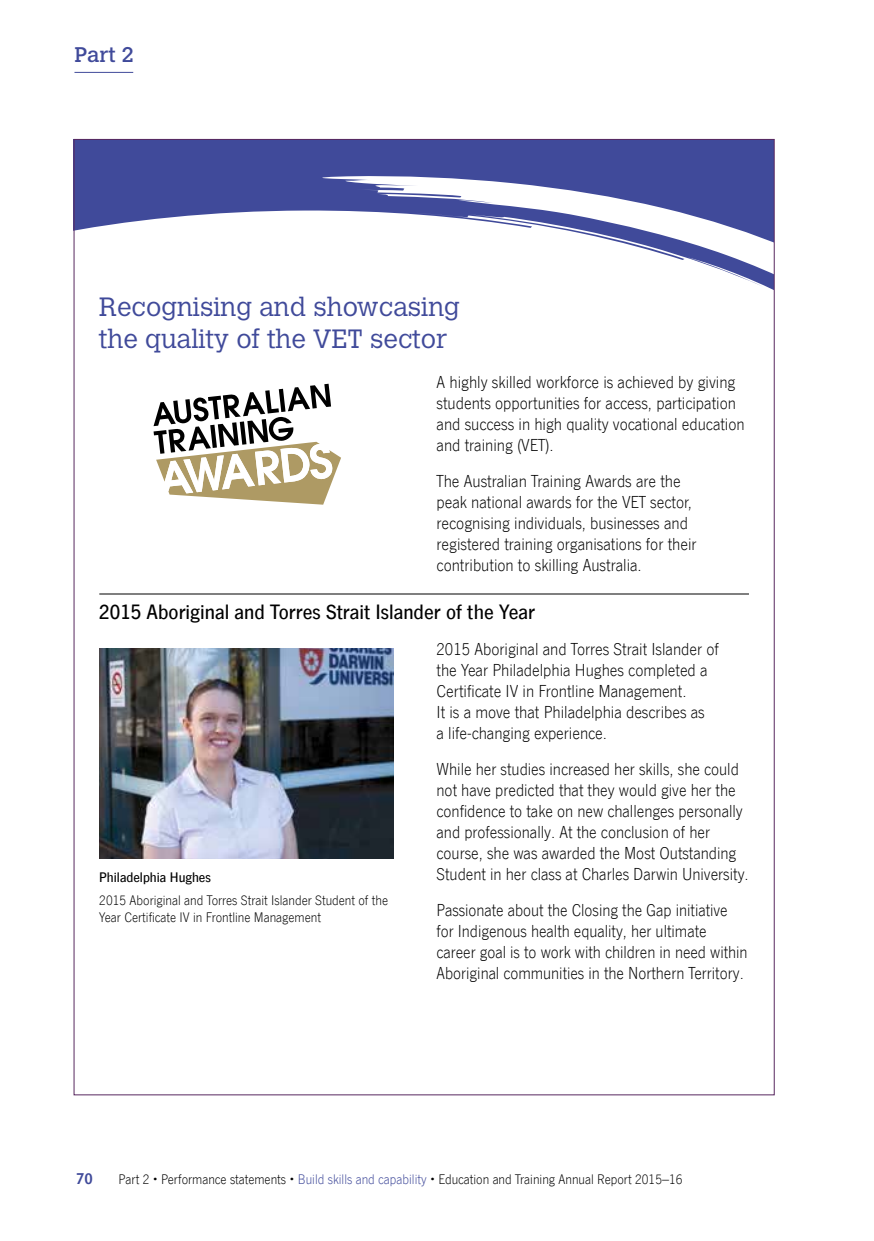
<style>
.page{position:relative;width:874px;height:1241px;background:#fff}
.page>*{position:absolute;margin:0;border:0;box-sizing:border-box;transform-origin:0 0}
.t1{font:300 26.25px/31.5px "Calvert";color:#404a9a}
.t2{font:500 21px "News Gothic Com";color:#000}
.t3{font:21px "Calvert";color:#404a9a}
.t4{font:300 17.5px/21px "News Gothic Com";color:#000}
.t5{font:700 15.75px "News Gothic Com";color:#404a9a}
.t6{font:300 14px/22.4px "News Gothic Com";color:#000}
.s1{font-weight:500}
.s2{color:#404a9a}
</style>
<div class="page">
<div style="left:74px;top:139px;width:699px;height:157px;background:#404a9a"></div>
<svg style="left:322px;top:176px;width:349px;height:34px"></svg>
<svg style="left:76px;top:210px;width:696px;height:86px;fill:#fff"></svg>
<svg style="left:153px;top:383px;width:188px;height:121px"></svg>
<hr style="left:99px;top:593px;width:649px;height:1px;background:#000">
<img style="left:99px;top:648px;width:294px;height:210px">
<hr style="left:74px;top:72px;width:59px;height:1px;background:#404a9a">
<p class="t3" style="left:74px;top:43px;width:61px">Part 2</p>
<p class="t1" style="left:99px;top:291px;width:362px">Recognising and showcasing the quality of the VET sector</p>
<p class="t4" style="left:436px;top:372px;width:309px">A highly skilled workforce is achieved by giving students opportunities for access, participation and success in high quality vocational education and training (VET).</p>
<p class="t4" style="left:436px;top:471px;width:261px">The Australian Training Awards are the peak national awards for the VET sector, recognising individuals, businesses and registered training organisations for their contribution to skilling Australia.</p>
<p class="t2" style="left:99px;top:600px;width:437px">2015 Aboriginal and Torres Strait Islander of the Year</p>
<p class="t6" style="left:99px;top:866px;width:290px"><span class="s1">Philadelphia Hughes<br></span>2015 Aboriginal and Torres Strait Islander Student of the</p>
<p class="t6" style="left:99px;top:906px;width:223px">Year Certificate IV in Frontline Management</p>
<p class="t4" style="left:436px;top:639px;width:284px">2015 Aboriginal and Torres Strait Islander of the Year Philadelphia Hughes completed a Certificate IV in Frontline Management.<br>It is a move that Philadelphia describes as<br>a life-changing experience.</p>
<p class="t4" style="left:436px;top:758px;width:313px">While her studies increased her skills, she could not have predicted that they would give her the confidence to take on new challenges personally and professionally. At the conclusion of her course, she was awarded the Most Outstanding Student in her class at Charles Darwin University.</p>
<p class="t4" style="left:436px;top:899px;width:312px">Passionate about the Closing the Gap initiative for Indigenous health equality, her ultimate career goal is to work with children in need within Aboriginal communities in the Northern Territory.</p>
<p class="t5" style="left:76px;top:1169px;width:18px">70</p>
<p class="t6" style="left:118px;top:1167px;width:565px">Part 2 Performance statements <span class="s2">Build skills and capability</span> Education and Training Annual Report 2015–16</p>
</div>
